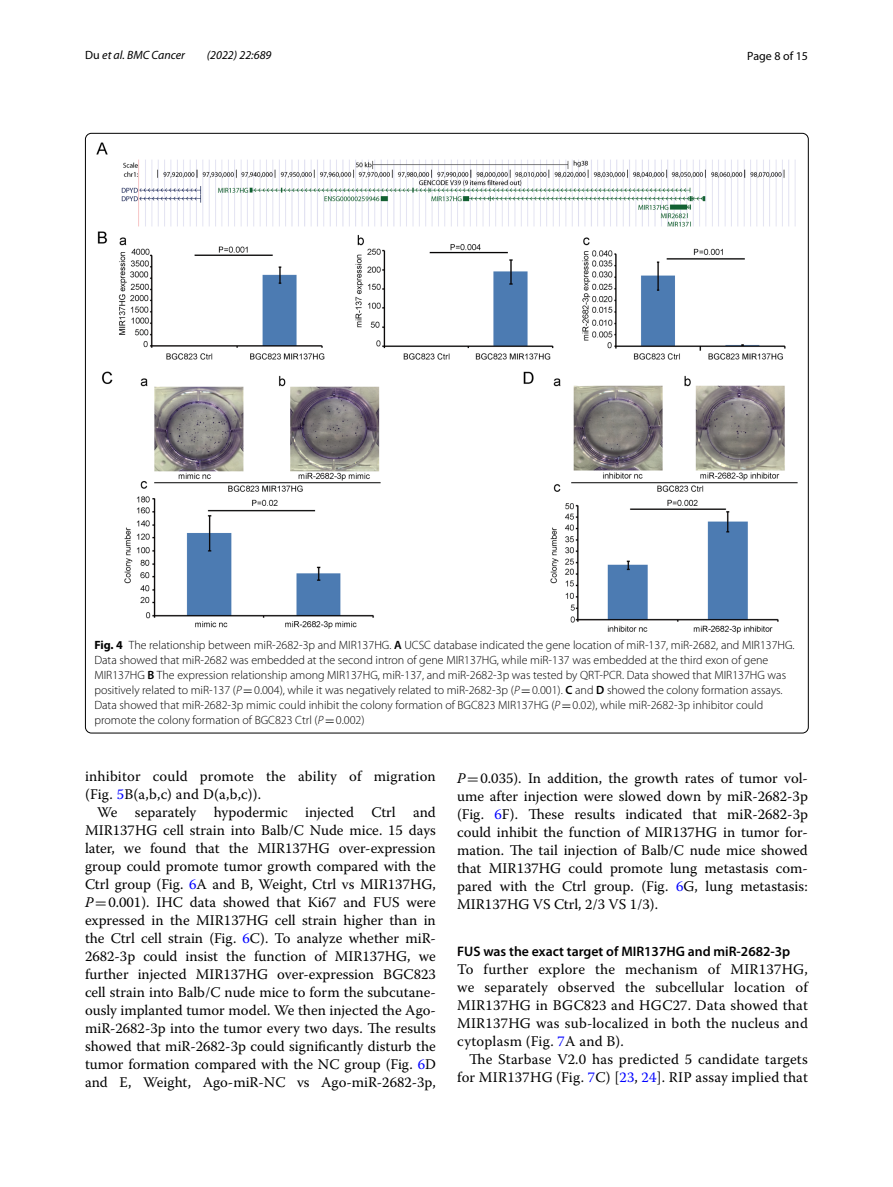
<style>
.page{position:relative;width:893px;height:1187px;background:#fff}
.page>*{position:absolute;margin:0;border:0;box-sizing:border-box;transform-origin:0 0}
.t1{font:14.7px/18px "Warnock Pro";letter-spacing:.015em;color:#000;text-align:justify}
.t2{font:600 13.8px "Myriad Pro";color:#000}
.t3{font:300 12px/15px "Myriad Pro";color:#000}
.t4{font:italic 12px "Myriad Pro";color:#000}
.t5{font:12px "Myriad Pro";color:#000}
.s1{font-style:normal}
.s2{font-weight:700}
.s3{font-weight:600}
.s4{font-style:italic}
.s5{font-family:"MTSY";font-weight:400}
.s6{color:#00f}
.s7{font-family:"MTSY"}
</style>
<div class="page">
<img style="left:97px;top:142px;width:700px;height:491px">
<p class="t4" style="left:85px;top:48px;width:101px"><span class="s1">Du</span> et al. BMC Cancer</p>
<p class="t4" style="left:207px;top:48px;width:66px">(2022) 22:689</p>
<p class="t5" style="left:747px;top:48px;width:62px">Page 8 of 15</p>
<p class="t3" style="left:94px;top:637px;width:702px"><span class="s2">Fig. 4</span> The relationship between miR-2682-3p and MIR137HG. <span class="s3">A</span> UCSC database indicated the gene location of miR-137, miR-2682, and MIR137HG.<br>Data showed that miR-2682 was embedded at the second intron of gene MIR137HG, while miR-137 was embedded at the third exon of gene MIR137HG <span class="s3">B</span> The expression relationship among MIR137HG, miR-137, and miR-2682-3p was tested by QRT-PCR. Data showed that MIR137HG was positively related to miR-137 (<span class="s4">P</span><span class="s5">=</span>0.004), while it was negatively related to miR-2682-3p (<span class="s4">P</span><span class="s5">=</span>0.001). <span class="s3">C</span> and <span class="s3">D</span> showed the colony formation assays.<br>Data showed that miR-2682-3p mimic could inhibit the colony formation of BGC823 MIR137HG (<span class="s4">P</span><span class="s5">=</span>0.02), while miR-2682-3p inhibitor could promote the colony formation of BGC823 Ctrl (<span class="s4">P</span><span class="s5">=</span>0.002)</p>
<p class="t1" style="left:85px;top:766px;width:352px">inhibitor could promote the ability of migration (Fig. <span class="s6">5</span>B(a,b,c) and D(a,b,c)).</p>
<p class="t1" style="left:85px;top:802px;width:352px;text-indent:12px">We separately hypodermic injected Ctrl and MIR137HG cell strain into Balb/C Nude mice. 15 days later, we found that the MIR137HG over-expression group could promote tumor growth compared with the Ctrl group (Fig. <span class="s6">6</span>A and B, Weight, Ctrl vs MIR137HG, <span class="s4">P</span><span class="s7">=</span>0.001). IHC data showed that Ki67 and FUS were expressed in the MIR137HG cell strain higher than in the Ctrl cell strain (Fig. <span class="s6">6</span>C). To analyze whether miR-2682-3p could insist the function of MIR137HG, we further injected MIR137HG over-expression BGC823 cell strain into Balb/C nude mice to form the subcutane&shy;ously implanted tumor model. We then injected the Ago&shy;miR-2682-3p into the tumor every two days. The results showed that miR-2682-3p could significantly disturb the tumor formation compared with the NC group (Fig. <span class="s6">6</span>D and E, Weight, Ago-miR-NC vs Ago-miR-2682-3p,</p>
<p class="t1" style="left:457px;top:768px;width:352px"><span class="s4">P</span><span class="s7">=</span>0.035). In addition, the growth rates of tumor vol&shy;ume after injection were slowed down by miR-2682-3p (Fig. <span class="s6">6</span>F). These results indicated that miR-2682-3p could inhibit the function of MIR137HG in tumor for&shy;mation. The tail injection of Balb/C nude mice showed that MIR137HG could promote lung metastasis com&shy;pared with the Ctrl group. (Fig. <span class="s6">6</span>G, lung metastasis:<br>MIR137HG VS Ctrl, 2/3 VS 1/3).</p>
<p class="t2" style="left:457px;top:942px;width:335px">FUS was the exact target of MIR137HG and miR‑2682‑3p</p>
<p class="t1" style="left:457px;top:959px;width:352px">To further explore the mechanism of MIR137HG, we separately observed the subcellular location of MIR137HG in BGC823 and HGC27. Data showed that MIR137HG was sub-localized in both the nucleus and cytoplasm (Fig. <span class="s6">7</span>A and B).</p>
<p class="t1" style="left:457px;top:1049px;width:352px;text-align:right">The Starbase V2.0 has predicted 5 candidate targets for MIR137HG (Fig. <span class="s6">7</span>C) [<span class="s6">23</span>, <span class="s6">24</span>]. RIP assay implied that</p>
</div>
